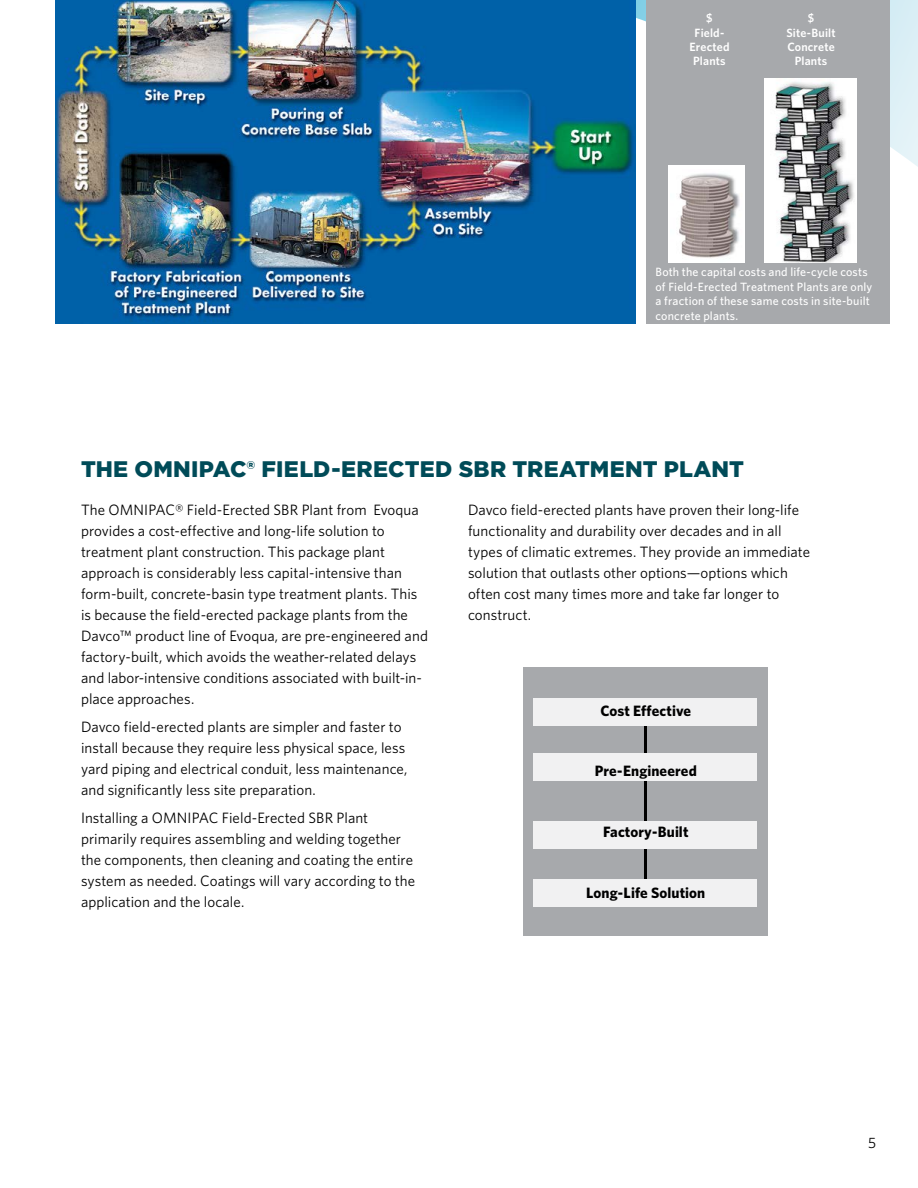
<style>
.page{position:relative;width:918px;height:1188px;background:#fff}
.page>*{position:absolute;margin:0;border:0;box-sizing:border-box;transform-origin:0 0}
.t1{font:900 22.5px "Gotham";letter-spacing:.01em;color:#004b58}
.t2{font:15px/21px "Whitney";letter-spacing:.005em;color:#000}
.t3{font:700 15px "Whitney";color:#000}
.t4{font:500 12px/14.4px "Whitney";letter-spacing:.015em;color:#fff}
.t5{font:600 12px/14.4px "Whitney";letter-spacing:.015em;color:#fff;text-align:center}
</style>
<div class="page">
<svg style="left:635px;top:0;width:283px;height:177px"></svg>
<img style="left:55px;top:0;width:580px;height:324px">
<div style="left:647px;top:0;width:243px;height:323px;background:#a7a9ac"></div>
<div style="left:669px;top:165px;width:76px;height:98px;background:#fff"></div>
<img style="left:679px;top:173px;width:61px;height:85px">
<img style="left:765px;top:78px;width:91px;height:185px">
<div style="left:523px;top:668px;width:245px;height:268px;background:#a7a9ac"></div>
<hr style="left:644px;top:704px;width:3px;height:189px;background:#000">
<div style="left:533px;top:698px;width:224px;height:28px;background:#f1f1f2"></div>
<div style="left:533px;top:753px;width:224px;height:28px;background:#f1f1f2"></div>
<div style="left:533px;top:821px;width:224px;height:28px;background:#f1f1f2"></div>
<div style="left:533px;top:880px;width:224px;height:27px;background:#f1f1f2"></div>
<p class="t5" style="left:689px;top:11px;width:42px">$<br>Field-<br>Erected<br>Plants</p>
<p class="t5" style="left:786px;top:11px;width:51px">$<br>Site-Built<br>Concrete<br>Plants</p>
<p class="t4" style="left:656px;top:265px;width:218px">Both the capital costs and life-cycle costs of Field-Erected Treatment Plants are only a fraction of these same costs in site-built concrete plants.</p>
<h1 class="t1" style="left:81px;top:454px;width:89px">THE OMNIPAC</h1>
<h1 class="t1" style="left:247px;top:454px;width:499px">® FIELD-ERECTED SBR TREATMENT PLANT</h1>
<p class="t2" style="left:81px;top:499px;width:348px">The OMNIPAC® Field-Erected SBR Plant from Evoqua provides a cost-effective and long-life solution to treatment plant construction. This package plant approach is considerably less capital-intensive than form-built, concrete-basin type treatment plants. This is because the field-erected package plants from the Davco™ product line of Evoqua, are pre-engineered and factory-built, which avoids the weather-related delays and labor-intensive conditions associated with built-in&shy;place approaches.</p>
<p class="t2" style="left:81px;top:716px;width:328px">Davco field-erected plants are simpler and faster to install because they require less physical space, less yard piping and electrical conduit, less maintenance, and significantly less site preparation.</p>
<p class="t2" style="left:81px;top:807px;width:336px">Installing a OMNIPAC Field-Erected SBR Plant primarily requires assembling and welding together the components, then cleaning and coating the entire system as needed. Coatings will vary according to the application and the locale.</p>
<p class="t2" style="left:468px;top:499px;width:344px">Davco field-erected plants have proven their long-life functionality and durability over decades and in all types of climatic extremes. They provide an immediate solution that outlasts other options—options which often cost many times more and take far longer to construct.</p>
<p class="t3" style="left:600px;top:700px;width:92px">Cost Effective</p>
<p class="t3" style="left:595px;top:761px;width:104px">Pre-Engineered</p>
<p class="t3" style="left:603px;top:822px;width:87px">Factory-Built</p>
<p class="t3" style="left:586px;top:883px;width:121px">Long-Life Solution</p>
<p class="t2" style="left:868px;top:1132px;width:10px">5</p>
</div>
